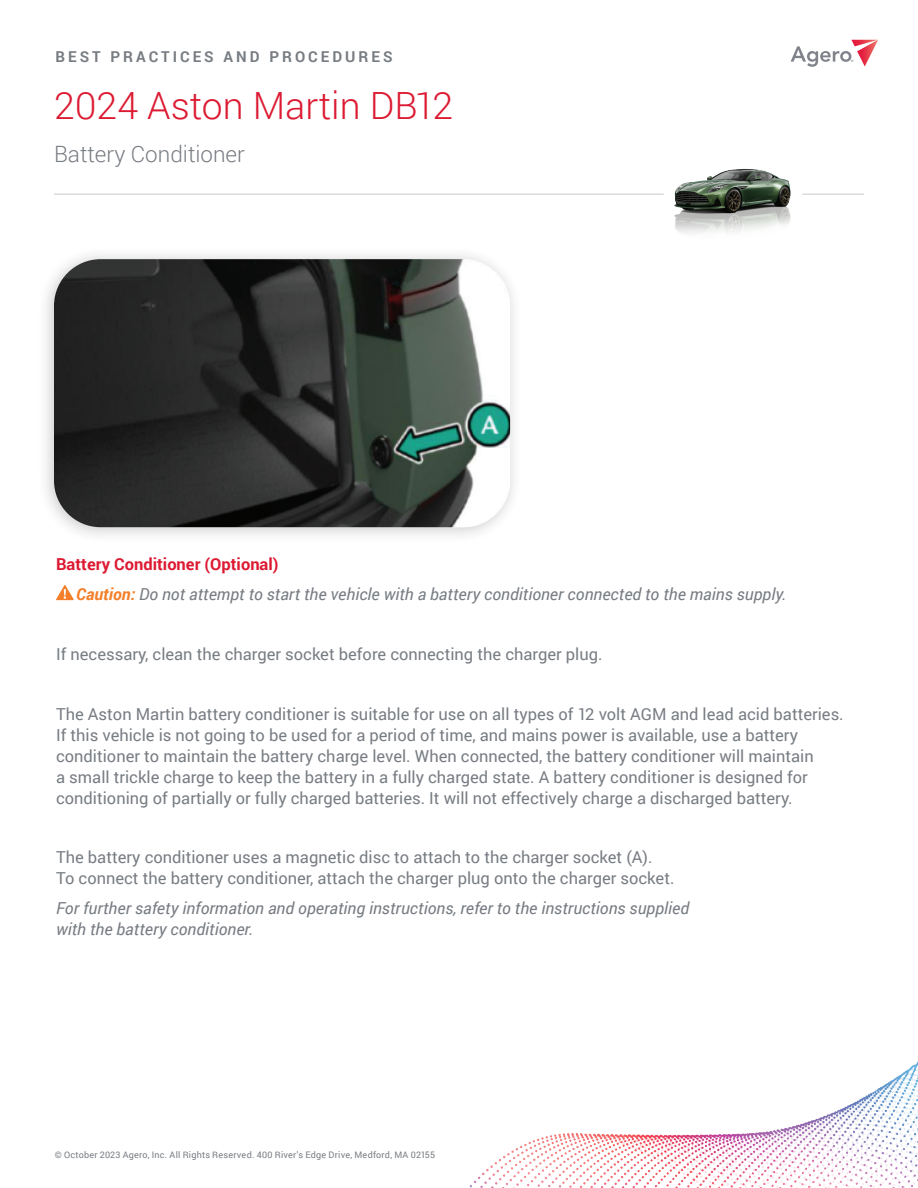
<style>
.page{position:relative;width:918px;height:1188px;background:#fff}
.page>*{position:absolute;margin:0;border:0;box-sizing:border-box;transform-origin:0 0}
.t1{font:300 37.5px "Roboto";color:#dc1a32}
.t2{font:300 22.5px "Roboto";color:#787d83}
.t3{font:16.5px/21px "Roboto";color:#787d83}
.t4{font:italic 16.5px/29.8px "Roboto";color:#787d83}
.t5{font:700 15px "Roboto";letter-spacing:.2em;color:#787d83}
.t6{font:9px "Roboto";letter-spacing:.025em;color:#787d83}
.s1{font-weight:700;font-style:normal;color:#dc1a32}
.s2{font-weight:700;color:#f47f2a}
</style>
<div class="page">
<img style="left:469px;top:1062px;width:449px;height:126px">
<img style="left:674px;top:169px;width:117px;height:65px">
<hr style="left:54px;top:194px;width:610px;height:1px;background:#c8c9c9">
<hr style="left:802px;top:194px;width:62px;height:1px;background:#c8c9c9">
<svg style="left:56px;top:585px;width:18px;height:15px"></svg>
<div style="left:37px;top:245px;width:486px;height:299px;background:#231f20;opacity:.24"></div>
<img style="left:54px;top:259px;width:456px;height:268px">
<svg style="left:791px;top:40px;width:87px;height:27px"></svg>
<p class="t5" style="left:56px;top:46px;width:339px">BEST PRACTICES AND PROCEDURES</p>
<h1 class="t1" style="left:54px;top:79px;width:401px">2024 Aston Martin DB12</h1>
<h2 class="t2" style="left:54px;top:138px;width:192px">Battery Conditioner</h2>
<p class="t4" style="left:76px;top:549px;width:712px;text-indent:-20px"><span class="s1">Battery Conditioner (Optional)<br></span><span class="s2">Caution:</span> Do not attempt to start the vehicle with a battery conditioner connected to the mains supply.</p>
<p class="t3" style="left:56px;top:643px;width:548px">If necessary, clean the charger socket before connecting the charger plug.</p>
<p class="t3" style="left:56px;top:703px;width:789px">The Aston Martin battery conditioner is suitable for use on all types of 12 volt AGM and lead acid batteries.<br>If this vehicle is not going to be used for a period of time, and mains power is available, use a battery conditioner to maintain the battery charge level. When connected, the battery conditioner will maintain<br>a small trickle charge to keep the battery in a fully charged state. A battery conditioner is designed for conditioning of partially or fully charged batteries. It will not effectively charge a discharged battery.</p>
<p class="t3" style="left:56px;top:846px;width:620px">The battery conditioner uses a magnetic disc to attach to the charger socket (A).<br>To connect the battery conditioner, attach the charger plug onto the charger socket.</p>
<p class="t4" style="left:56px;top:897px;width:635px;line-height:21px">For further safety information and operating instructions, refer to the instructions supplied with the battery conditioner.</p>
<p class="t6" style="left:55px;top:1148px;width:382px">© October 2023 Agero, Inc. All Rights Reserved. 400 River's Edge Drive, Medford, MA 02155</p>
</div>
